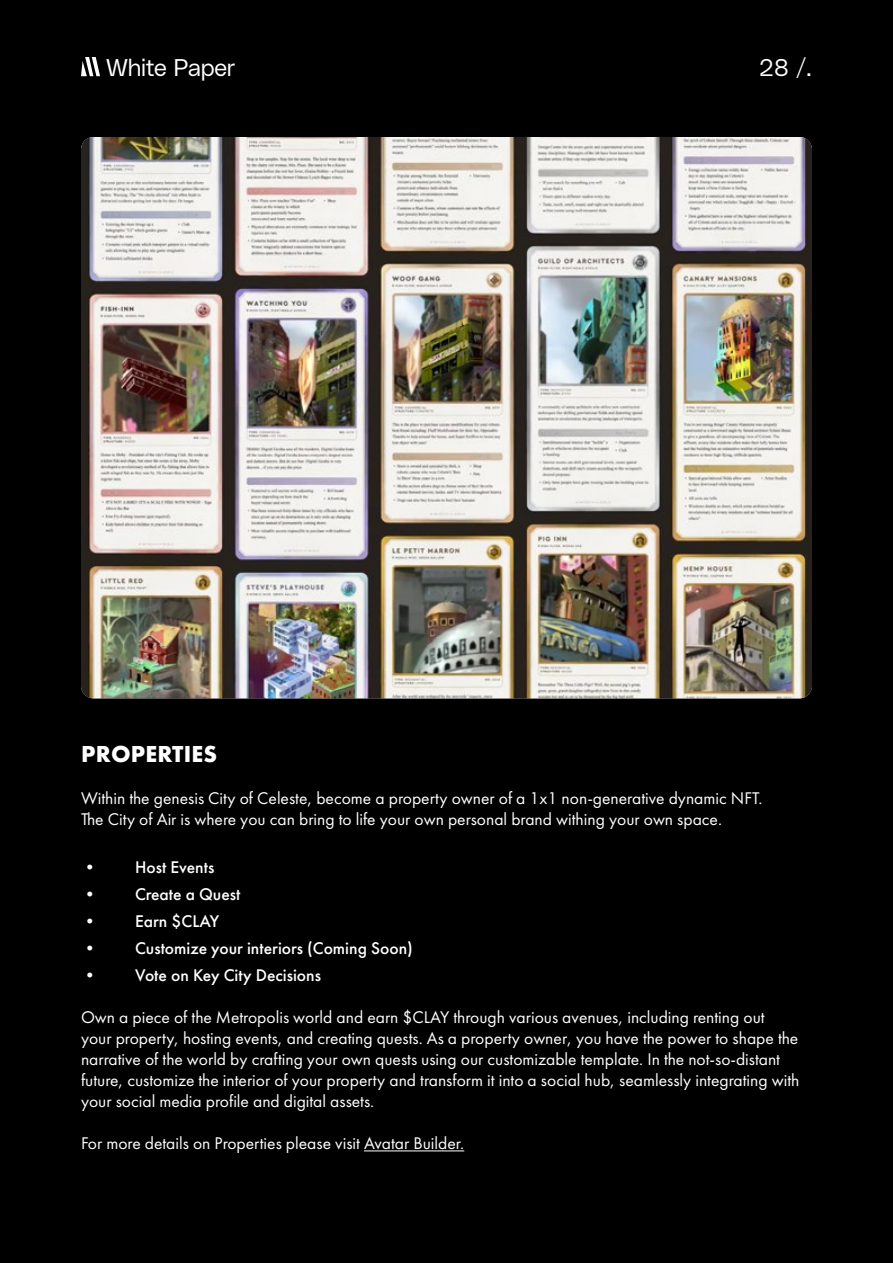
<style>
.page{position:relative;width:893px;height:1263px;background:#000}
.page>*{position:absolute;margin:0;border:0;box-sizing:border-box;transform-origin:0 0}
.t1{font:24px "Poly Sans Slim";letter-spacing:-.015em;color:#fff}
.t2{font:700 24px "Futura PT";letter-spacing:.01em;color:#fff}
.t3{font:17.55px/21px "Futura PT";color:#fff}
.t4{font:500 17.55px "Futura PT";color:#fff}
</style>
<div class="page">
<svg style="left:81px;top:57px;width:19px;height:19px"></svg>
<img style="left:81px;top:137px;width:731px;height:561px">
<hr style="left:364px;top:1150px;width:100px;height:1px;background:#fff">
<h1 class="t1" style="left:106px;top:50px;width:131px">White Paper</h1>
<h1 class="t1" style="left:759px;top:50px;width:54px">28 /.</h1>
<h1 class="t2" style="left:81px;top:738px;width:137px">PROPERTIES</h1>
<p class="t3" style="left:81px;top:788px;width:683px">Within the genesis City of Celeste, become a property owner of a 1x1 non-generative dynamic NFT.<br>The City of Air is where you can bring to life your own personal brand withing your own space.</p>
<p class="t4" style="left:81px;top:857px;width:135px">• Host Events</p>
<p class="t4" style="left:81px;top:884px;width:161px">• Create a Quest</p>
<p class="t4" style="left:81px;top:911px;width:140px">• Earn $CLAY</p>
<p class="t4" style="left:81px;top:938px;width:333px">• Customize your interiors (Coming Soon)</p>
<p class="t4" style="left:81px;top:965px;width:242px">• Vote on Key City Decisions</p>
<p class="t3" style="left:81px;top:1007px;width:720px">Own a piece of the Metropolis world and earn $CLAY through various avenues, including renting out your property, hosting events, and creating quests. As a property owner, you have the power to shape the narrative of the world by crafting your own quests using our customizable template. In the not-so-distant future, customize the interior of your property and transform it into a social hub, seamlessly integrating with your social media profile and digital assets.</p>
<p class="t3" style="left:81px;top:1133px;width:385px">For more details on Properties please visit Avatar Builder.</p>
</div>
